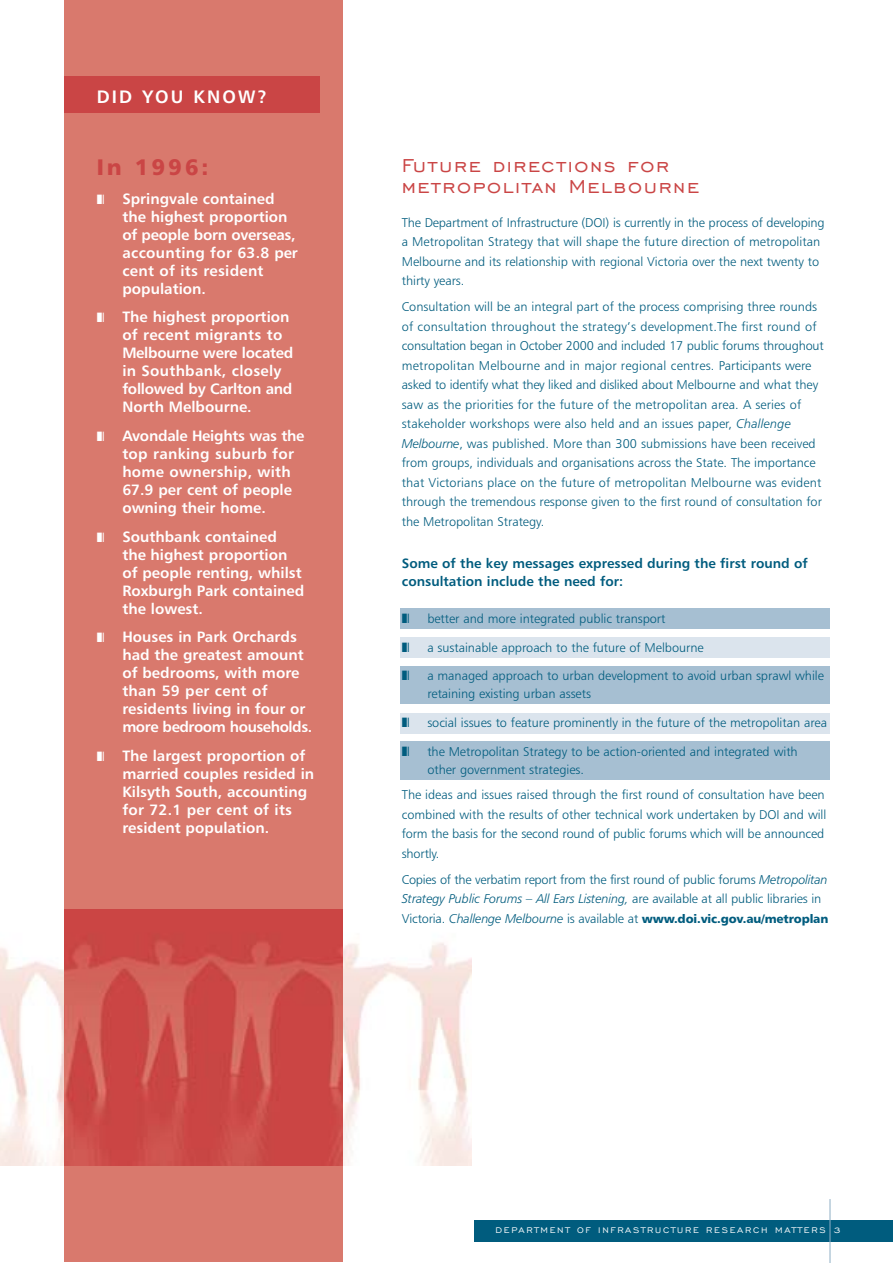
<style>
.page{position:relative;width:893px;height:1263px;background:#fff}
.page>*{position:absolute;margin:0;border:0;box-sizing:border-box;transform-origin:0 0}
.t1{font:24px/21px "Engravers Gothic BT";letter-spacing:.065em;color:#ca4545}
.t2{font:22.5px "Humanist 777 BT Black B";letter-spacing:.125em;color:#ca4545}
.t3{font:18px "Humanist 777 BT Bold B";letter-spacing:.12em;color:#fff}
.t4{font:15px/18px "Humanist 777 BT Bold B";color:#fff}
.t5{font:13.5px/18px "Humanist 777 BT Bold B";color:#005c7e}
.t6{font:12.75px/19.5px "Humanist 777 BT Light B";letter-spacing:-.005em;color:#005c7e}
.t7{font:12.75px "Humanist 777 BT Light Italic B";letter-spacing:-.01em;color:#005c7e}
.t8{font:12px "Humanist 777 BT Black B";letter-spacing:-.01em;color:#005c7e}
.t9{font:10.5px "Engravers Gothic BT";letter-spacing:.165em;color:#fff}
.s1{font-family:"Humanist 777 BT Light Italic B"}
.s2{font-family:"Humanist 777 BT Light B"}
.s3{font-family:"Humanist 777 BT Light B";font-size:12.75px}
.s4{font-family:"Humanist 777 BT Light Italic B";font-size:12.75px}
</style>
<div class="page">
<div style="left:400px;top:638px;width:430px;height:20px;background:#dbe4ed"></div>
<div style="left:400px;top:666px;width:430px;height:37px;background:#a6bfd2"></div>
<div style="left:400px;top:713px;width:430px;height:20px;background:#dbe4ed"></div>
<div style="left:400px;top:741px;width:430px;height:39px;background:#a6bfd2"></div>
<div style="left:400px;top:608px;width:430px;height:20px;background:#a6bfd2"></div>
<img style="left:1px;top:910px;width:470px;height:256px">
<div style="left:474px;top:1220px;width:418px;height:22px;background:#005c7e"></div>
<div style="left:64px;top:0;width:278px;height:1262px;background:#d9796d"></div>
<hr style="left:829px;top:1199px;width:1px;height:63px;background:#8eaec5">
<div style="left:64px;top:77px;width:255px;height:36px;background:#ca4545"></div>
<img style="left:64px;top:910px;width:278px;height:256px">
<h3 class="t3" style="left:97px;top:89px;width:172px">DID YOU KNOW?</h3>
<h2 class="t2" style="left:97px;top:158px;width:113px">In 1996:</h2>
<p class="t4" style="left:122px;top:191px;width:177px;text-indent:-26px">❚❘ Springvale contained the highest proportion of people born overseas, accounting for 63.8 per cent of its resident population.</p>
<p class="t4" style="left:122px;top:309px;width:173px;text-indent:-26px">❚❘ The highest proportion of recent migrants to<br>Melbourne were located in Southbank, closely followed by Carlton and<br>North Melbourne.</p>
<p class="t4" style="left:122px;top:428px;width:184px;text-indent:-26px">❚❘ Avondale Heights was the top ranking suburb for home ownership, with<br>67.9 per cent of people owning their home.</p>
<p class="t4" style="left:122px;top:529px;width:183px;text-indent:-26px">❚❘ Southbank contained<br>the highest proportion of people renting, whilst<br>Roxburgh Park contained the lowest.</p>
<p class="t4" style="left:122px;top:629px;width:191px;text-indent:-26px">❚❘ Houses in Park Orchards had the greatest amount of bedrooms, with more than 59 per cent of residents living in four or more bedroom households.</p>
<p class="t4" style="left:122px;top:748px;width:193px;text-indent:-26px">❚❘ The largest proportion of married couples resided in<br>Kilsyth South, accounting for 72.1 per cent of its resident population.</p>
<h1 class="t1" style="left:402px;top:153px;width:299px">Future directions for metropolitan Melbourne</h1>
<p class="t6" style="left:402px;top:214px;width:424px">The Department of Infrastructure (DOI) is currently in the process of developing a Metropolitan Strategy that will shape the future direction of metropolitan Melbourne and its relationship with regional Victoria over the next twenty to thirty years.</p>
<p class="t6" style="left:402px;top:298px;width:423px">Consultation will be an integral part of the process comprising three rounds of consultation throughout the strategy’s development.The first round of consultation began in October 2000 and included 17 public forums throughout metropolitan Melbourne and in major regional centres. Participants were asked to identify what they liked and disliked about Melbourne and what they saw as the priorities for the future of the metropolitan area. A series of stakeholder workshops were also held and an issues paper, <span class="s1">Challenge Melbourne</span>, was published. More than 300 submissions have been received from groups, individuals and organisations across the State. The importance that Victorians place on the future of metropolitan Melbourne was evident through the tremendous response given to the first round of consultation for the Metropolitan Strategy.</p>
<p class="t5" style="left:402px;top:555px;width:407px">Some of the key messages expressed during the first round of consultation include the need for:</p>
<p class="t6" style="left:427px;top:610px;width:239px">better and more integrated public transport</p>
<p class="t6" style="left:427px;top:639px;width:278px">a sustainable approach to the future of Melbourne</p>
<p class="t6" style="left:427px;top:668px;width:398px;line-height:18px">a managed approach to urban development to avoid urban sprawl while retaining existing urban assets</p>
<p class="t6" style="left:427px;top:714px;width:401px">social issues to feature prominently in the future of the metropolitan area</p>
<p class="t6" style="left:427px;top:743px;width:372px;line-height:18px">the Metropolitan Strategy to be action-oriented and integrated with other government strategies.</p>
<p class="t6" style="left:402px;top:786px;width:426px">The ideas and issues raised through the first round of consultation have been combined with the results of other technical work undertaken by DOI and will form the basis for the second round of public forums which will be announced shortly.</p>
<p class="t6" style="left:402px;top:871px;width:427px">Copies of the verbatim report from the first round of public forums <span class="s1">Metropolitan</span></p>
<p class="t7" style="left:402px;top:894px;width:421px">Strategy Public Forums – All Ears Listening, <span class="s2">are available at all public libraries in</span></p>
<p class="t8" style="left:402px;top:914px;width:428px"><span class="s3">Victoria.</span> <span class="s4">Challenge Melbourne</span> <span class="s3">is available at</span> www.doi.vic.gov.au/metroplan</p>
<p class="t9" style="left:495px;top:1223px;width:346px">DEPARTMENT OF INFRASTRUCTURE RESEARCH MATTERS 3</p>
</div>
